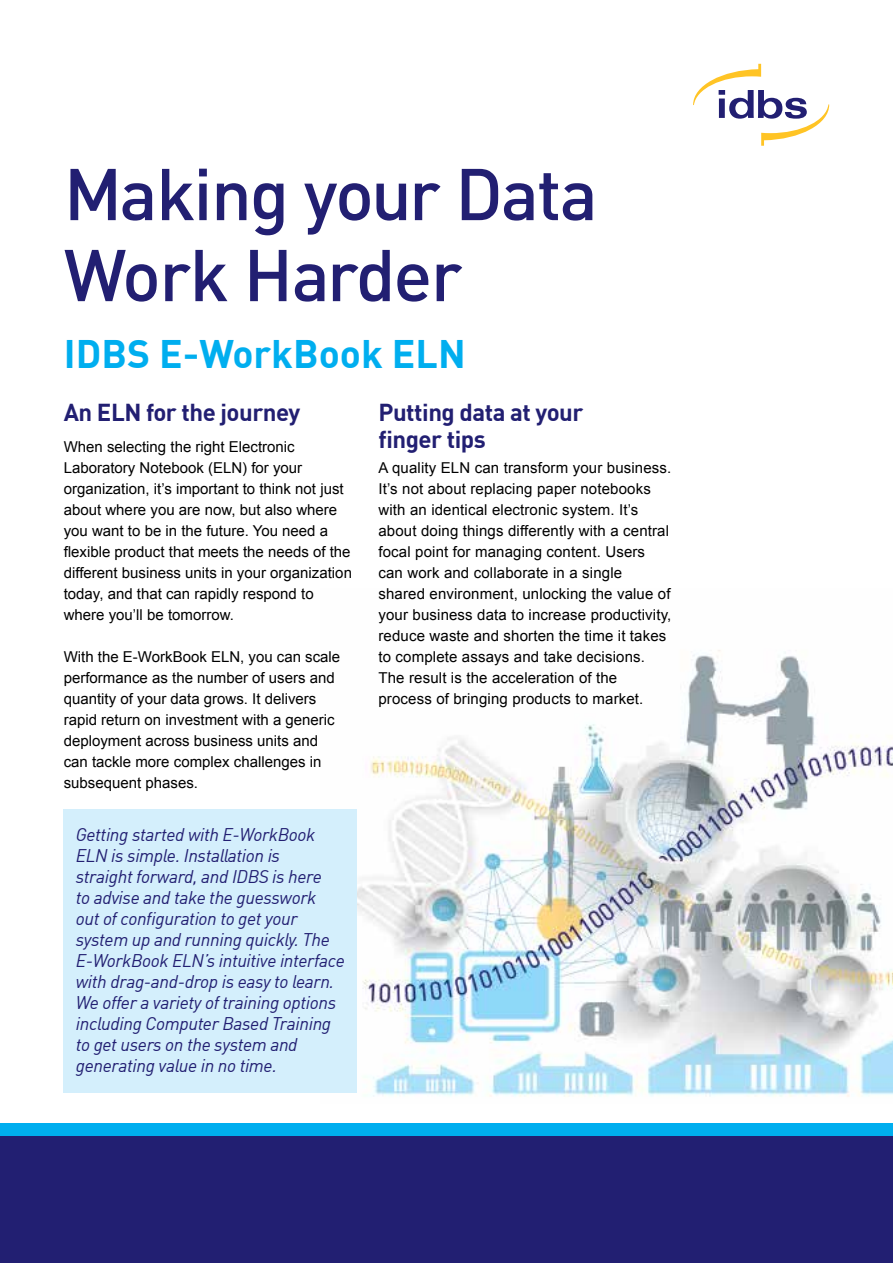
<style>
.page{position:relative;width:893px;height:1263px;background:#fff}
.page>*{position:absolute;margin:0;border:0;box-sizing:border-box;transform-origin:0 0}
.t1{font:500 72px/81px "DIN Offc";letter-spacing:-.03em;color:#221f72}
.t2{font:700 39px "DIN Offc";color:#00aeef}
.t3{font:700 24px/27px "DIN Offc";letter-spacing:-.02em;color:#221f72}
.t4{font:italic 18px/21px "DIN Offc";letter-spacing:-.02em;color:#221f72}
.t5{font:15px/21px "Arial";color:#000}
</style>
<div class="page">
<img style="left:357px;top:650px;width:536px;height:447px">
<svg style="left:693px;top:64px;width:136px;height:82px"></svg>
<div style="left:0;top:1135px;width:893px;height:128px;background:#221f72"></div>
<div style="left:0;top:1123px;width:893px;height:12px;background:#00aeef"></div>
<div style="left:64px;top:809px;width:293px;height:284px;background:#d4effc"></div>
<h1 class="t1" style="left:64px;top:151px;width:536px">Making your Data<br>Work Harder</h1>
<h2 class="t2" style="left:64px;top:329px;width:403px">IDBS E-WorkBook ELN</h2>
<h3 class="t3" style="left:64px;top:398px;width:238px">An ELN for the journey</h3>
<p class="t5" style="left:64px;top:437px;width:290px">When selecting the right Electronic Laboratory Notebook (ELN) for your organization, it’s important to think not just about where you are now, but also where you want to be in the future. You need a flexible product that meets the needs of the different business units in your organization today, and that can rapidly respond to where you’ll be tomorrow.</p>
<p class="t5" style="left:64px;top:647px;width:278px">With the E-WorkBook ELN, you can scale performance as the number of users and quantity of your data grows. It delivers rapid return on investment with a generic deployment across business units and can tackle more complex challenges in subsequent phases.</p>
<h3 class="t3" style="left:378px;top:398px;width:206px">Putting data at your finger tips</h3>
<p class="t5" style="left:378px;top:458px;width:294px">A quality ELN can transform your business.<br>It’s not about replacing paper notebooks with an identical electronic system. It’s about doing things differently with a central focal point for managing content. Users can work and collaborate in a single shared environment, unlocking the value of your business data to increase productivity, reduce waste and shorten the time it takes to complete assays and take decisions.<br>The result is the acceleration of the process of bringing products to market.</p>
<p class="t4" style="left:76px;top:823px;width:270px">Getting started with E-WorkBook ELN is simple. Installation is<br>straight forward, and IDBS is here<br>to advise and take the guesswork<br>out of configuration to get your system up and running quickly. The E-WorkBook ELN’s intuitive interface with drag-and-drop is easy to learn.<br>We offer a variety of training options including Computer Based Training to get users on the system and generating value in no time.</p>
</div>
